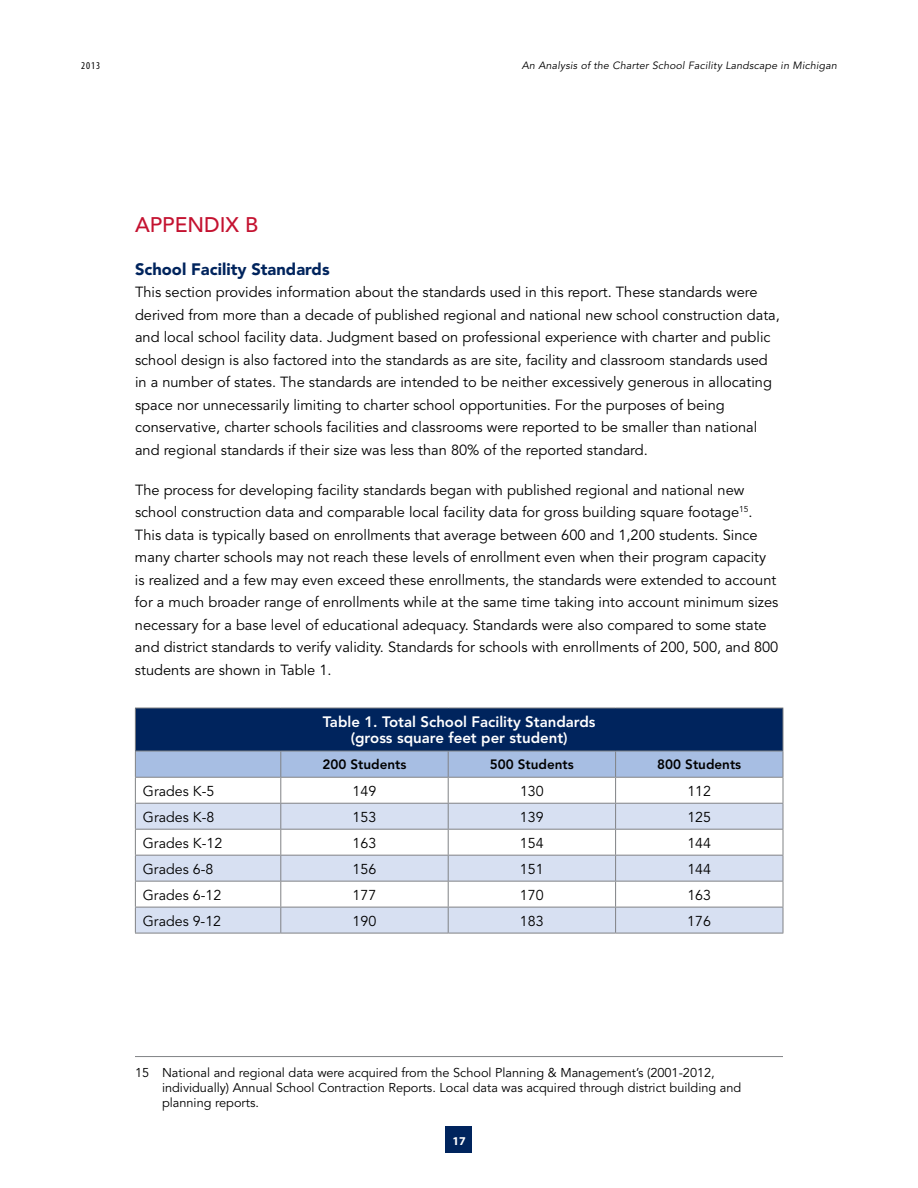
<style>
.page{position:relative;width:918px;height:1188px;background:#fff}
.page>*{position:absolute;margin:0;border:0;box-sizing:border-box;transform-origin:0 0}
.t1{font:500 21px "Avenir";color:#c41230}
.t2{font:900 16.5px "Avenir";color:#00245d}
.t3{font:800 15px/16.5px "Avenir";color:#fff;text-align:center}
.t4{font:14.7px/22.5px "Avenir";color:#000}
.t5{font:14.25px "Avenir";color:#000}
.t6{font:800 13.5px "Avenir";color:#000}
.t7{font:12.75px/15px "Avenir";color:#000}
.t8{font:700 12px "Myriad Pro";color:#fff}
.t9{font:italic 10.5px "Avenir";letter-spacing:.02em;color:#000}
.t10{font:condensed 10.5px "Myriad Pro";color:#000}
</style>
<div class="page">
<div style="left:446px;top:1126px;width:26px;height:28px;background:#00245d"></div>
<div style="left:135px;top:708px;width:648px;height:43px;background:#00245d"></div>
<hr style="left:135px;top:708px;width:146px;height:1px;background:#808285">
<hr style="left:135px;top:708px;width:1px;height:43px;background:#808285">
<hr style="left:281px;top:708px;width:167px;height:1px;background:#808285">
<hr style="left:448px;top:708px;width:168px;height:1px;background:#808285">
<hr style="left:616px;top:708px;width:167px;height:1px;background:#808285">
<hr style="left:783px;top:708px;width:1px;height:43px;background:#808285">
<svg style="left:135px;top:751px;width:649px;height:182px"></svg>
<hr style="left:135px;top:933px;width:146px;height:1px;background:#808285">
<hr style="left:281px;top:933px;width:167px;height:1px;background:#808285">
<hr style="left:448px;top:933px;width:168px;height:1px;background:#808285">
<hr style="left:616px;top:933px;width:167px;height:1px;background:#808285">
<hr style="left:135px;top:1056px;width:648px;height:1px;background:#808285">
<p class="t10" style="left:81px;top:60px;width:21px">2013</p>
<p class="t9" style="left:522px;top:59px;width:317px">An Analysis of the Charter School Facility Landscape in Michigan</p>
<h1 class="t1" style="left:135px;top:213px;width:122px">APPENDIX B</h1>
<p class="t2" style="left:135px;top:259px;width:196px">School Facility Standards</p>
<p class="t4" style="left:135px;top:281px;width:646px">This section provides information about the standards used in this report. These standards were derived from more than a decade of published regional and national new school construction data, and local school facility data. Judgment based on professional experience with charter and public school design is also factored into the standards as are site, facility and classroom standards used in a number of states. The standards are intended to be neither excessively generous in allocating space nor unnecessarily limiting to charter school opportunities. For the purposes of being conservative, charter schools facilities and classrooms were reported to be smaller than national and regional standards if their size was less than 80% of the reported standard.</p>
<p class="t4" style="left:135px;top:479px;width:645px">The process for developing facility standards began with published regional and national new school construction data and comparable local facility data for gross building square footage<sup>15</sup>.<br>This data is typically based on enrollments that average between 600 and 1,200 students. Since many charter schools may not reach these levels of enrollment even when their program capacity is realized and a few may even exceed these enrollments, the standards were extended to account for a much broader range of enrollments while at the same time taking into account minimum sizes necessary for a base level of educational adequacy. Standards were also compared to some state and district standards to verify validity. Standards for schools with enrollments of 200, 500, and 800 students are shown in Table 1.</p>
<p class="t3" style="left:323px;top:713px;width:274px">Table 1. Total School Facility Standards (gross square feet per student)</p>
<p class="t6" style="left:323px;top:757px;width:85px">200 Students</p>
<p class="t6" style="left:490px;top:757px;width:85px">500 Students</p>
<p class="t6" style="left:657px;top:757px;width:85px">800 Students</p>
<p class="t5" style="left:143px;top:783px;width:73px">Grades K-5</p>
<p class="t5" style="left:353px;top:783px;width:25px">149</p>
<p class="t5" style="left:520px;top:783px;width:25px">130</p>
<p class="t5" style="left:687px;top:783px;width:25px">112</p>
<p class="t5" style="left:143px;top:809px;width:73px">Grades K-8</p>
<p class="t5" style="left:353px;top:809px;width:25px">153</p>
<p class="t5" style="left:520px;top:809px;width:25px">139</p>
<p class="t5" style="left:687px;top:809px;width:25px">125</p>
<p class="t5" style="left:143px;top:835px;width:81px">Grades K-12</p>
<p class="t5" style="left:353px;top:835px;width:25px">163</p>
<p class="t5" style="left:520px;top:835px;width:25px">154</p>
<p class="t5" style="left:687px;top:835px;width:25px">144</p>
<p class="t5" style="left:143px;top:860px;width:72px">Grades 6-8</p>
<p class="t5" style="left:353px;top:860px;width:25px">156</p>
<p class="t5" style="left:520px;top:860px;width:25px">151</p>
<p class="t5" style="left:687px;top:860px;width:25px">144</p>
<p class="t5" style="left:143px;top:886px;width:80px">Grades 6-12</p>
<p class="t5" style="left:353px;top:886px;width:25px">177</p>
<p class="t5" style="left:520px;top:886px;width:25px">170</p>
<p class="t5" style="left:687px;top:886px;width:25px">163</p>
<p class="t5" style="left:143px;top:912px;width:80px">Grades 9-12</p>
<p class="t5" style="left:353px;top:912px;width:25px">190</p>
<p class="t5" style="left:520px;top:912px;width:25px">183</p>
<p class="t5" style="left:687px;top:912px;width:25px">176</p>
<p class="t7" style="left:162px;top:1065px;width:581px;text-indent:-27px">15 National and regional data were acquired from the School Planning &amp; Management’s (2001-2012, individually) Annual School Contraction Reports. Local data was acquired through district building and planning reports.</p>
<p class="t8" style="left:452px;top:1134px;width:15px">17</p>
</div>
